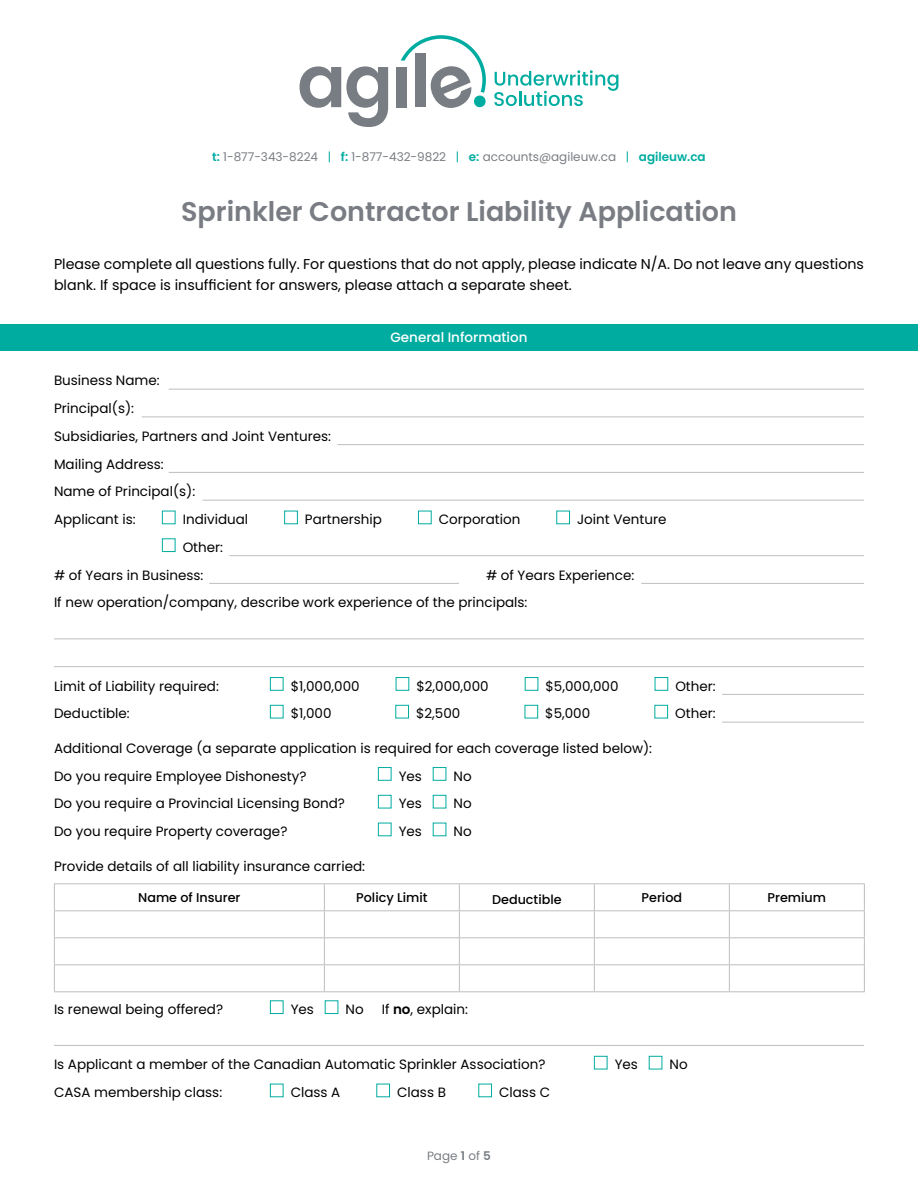
<style>
.page{position:relative;width:918px;height:1188px;background:#fff}
.page>*{position:absolute;margin:0;border:0;box-sizing:border-box;transform-origin:0 0}
.t1{font:600 27px "Poppins";color:#797d83}
.t2{font:14.25px/21px "Poppins";color:#000}
.t3{font:13.5px "Poppins";color:#000}
.t4{font:500 13.5px "Poppins";color:#fff}
.t5{font:500 12.75px "Poppins";color:#000}
.t6{font:12px "Poppins";color:#797d83}
.s1{font-weight:600;color:#00aca0}
.s2{color:#00aca0}
.s3{font-weight:600}
</style>
<div class="page">
<svg style="left:494px;top:70px;width:124px;height:36px"></svg>
<svg style="left:300px;top:66px;width:88px;height:61px"></svg>
<div style="left:396px;top:67px;width:10px;height:40px;background:#787d83"></div>
<svg style="left:401px;top:35px;width:85px;height:73px"></svg>
<div style="left:0;top:324px;width:918px;height:27px;background:#00aca0"></div>
<hr style="left:169px;top:389px;width:695px;height:1px;background:#bcbec0">
<hr style="left:142px;top:417px;width:722px;height:1px;background:#bcbec0">
<hr style="left:338px;top:444px;width:526px;height:1px;background:#bcbec0">
<hr style="left:169px;top:472px;width:695px;height:1px;background:#bcbec0">
<hr style="left:202px;top:500px;width:662px;height:1px;background:#bcbec0">
<hr style="left:230px;top:555px;width:634px;height:1px;background:#bcbec0">
<hr style="left:209px;top:583px;width:250px;height:1px;background:#bcbec0">
<hr style="left:54px;top:639px;width:810px;height:1px;background:#bcbec0">
<hr style="left:54px;top:666px;width:810px;height:1px;background:#bcbec0">
<hr style="left:722px;top:694px;width:142px;height:1px;background:#bcbec0">
<hr style="left:722px;top:722px;width:142px;height:1px;background:#bcbec0">
<hr style="left:54px;top:1045px;width:810px;height:1px;background:#bcbec0">
<div style="left:162px;top:511px;width:14px;height:13px;background:#fff;border:1px solid #00aca0"></div>
<div style="left:284px;top:511px;width:14px;height:13px;background:#fff;border:1px solid #00aca0"></div>
<div style="left:418px;top:511px;width:14px;height:13px;background:#fff;border:1px solid #00aca0"></div>
<div style="left:556px;top:511px;width:14px;height:13px;background:#fff;border:1px solid #00aca0"></div>
<div style="left:162px;top:538px;width:14px;height:14px;background:#fff;border:1px solid #00aca0"></div>
<div style="left:270px;top:677px;width:14px;height:14px;background:#fff;border:1px solid #00aca0"></div>
<div style="left:396px;top:677px;width:13px;height:14px;background:#fff;border:1px solid #00aca0"></div>
<div style="left:525px;top:677px;width:13px;height:14px;background:#fff;border:1px solid #00aca0"></div>
<div style="left:655px;top:677px;width:13px;height:14px;background:#fff;border:1px solid #00aca0"></div>
<div style="left:270px;top:705px;width:14px;height:13px;background:#fff;border:1px solid #00aca0"></div>
<div style="left:395px;top:705px;width:14px;height:13px;background:#fff;border:1px solid #00aca0"></div>
<div style="left:525px;top:705px;width:13px;height:13px;background:#fff;border:1px solid #00aca0"></div>
<div style="left:654px;top:705px;width:14px;height:13px;background:#fff;border:1px solid #00aca0"></div>
<div style="left:378px;top:767px;width:14px;height:14px;background:#fff;border:1px solid #00aca0"></div>
<div style="left:433px;top:767px;width:13px;height:14px;background:#fff;border:1px solid #00aca0"></div>
<div style="left:378px;top:795px;width:14px;height:13px;background:#fff;border:1px solid #00aca0"></div>
<div style="left:433px;top:795px;width:13px;height:13px;background:#fff;border:1px solid #00aca0"></div>
<div style="left:378px;top:823px;width:14px;height:13px;background:#fff;border:1px solid #00aca0"></div>
<hr style="left:54px;top:883px;width:270px;height:1px;background:#bcbec0">
<hr style="left:324px;top:883px;width:135px;height:1px;background:#bcbec0">
<hr style="left:459px;top:883px;width:135px;height:1px;background:#bcbec0">
<hr style="left:594px;top:883px;width:135px;height:1px;background:#bcbec0">
<hr style="left:729px;top:883px;width:136px;height:1px;background:#bcbec0">
<hr style="left:54px;top:910px;width:270px;height:1px;background:#bcbec0">
<hr style="left:324px;top:910px;width:135px;height:1px;background:#bcbec0">
<hr style="left:459px;top:910px;width:135px;height:1px;background:#bcbec0">
<hr style="left:594px;top:910px;width:135px;height:1px;background:#bcbec0">
<hr style="left:729px;top:910px;width:136px;height:1px;background:#bcbec0">
<hr style="left:54px;top:937px;width:270px;height:1px;background:#bcbec0">
<hr style="left:324px;top:937px;width:135px;height:1px;background:#bcbec0">
<hr style="left:459px;top:937px;width:135px;height:1px;background:#bcbec0">
<hr style="left:594px;top:937px;width:135px;height:1px;background:#bcbec0">
<hr style="left:729px;top:937px;width:136px;height:1px;background:#bcbec0">
<hr style="left:54px;top:964px;width:270px;height:1px;background:#bcbec0">
<svg style="left:54px;top:884px;width:1px;height:107px"></svg>
<hr style="left:324px;top:964px;width:135px;height:1px;background:#bcbec0">
<svg style="left:324px;top:884px;width:1px;height:107px"></svg>
<hr style="left:459px;top:964px;width:135px;height:1px;background:#bcbec0">
<svg style="left:459px;top:884px;width:1px;height:107px"></svg>
<hr style="left:594px;top:964px;width:135px;height:1px;background:#bcbec0">
<svg style="left:594px;top:884px;width:1px;height:107px"></svg>
<hr style="left:729px;top:964px;width:136px;height:1px;background:#bcbec0">
<svg style="left:729px;top:884px;width:1px;height:107px"></svg>
<svg style="left:864px;top:884px;width:1px;height:107px"></svg>
<hr style="left:54px;top:991px;width:270px;height:1px;background:#bcbec0">
<hr style="left:324px;top:991px;width:135px;height:1px;background:#bcbec0">
<hr style="left:459px;top:991px;width:135px;height:1px;background:#bcbec0">
<hr style="left:594px;top:991px;width:135px;height:1px;background:#bcbec0">
<hr style="left:729px;top:991px;width:136px;height:1px;background:#bcbec0">
<div style="left:270px;top:1000px;width:14px;height:14px;background:#fff;border:1px solid #00aca0"></div>
<div style="left:325px;top:1000px;width:13px;height:14px;background:#fff;border:1px solid #00aca0"></div>
<div style="left:594px;top:1056px;width:14px;height:13px;background:#fff;border:1px solid #00aca0"></div>
<div style="left:649px;top:1056px;width:13px;height:13px;background:#fff;border:1px solid #00aca0"></div>
<div style="left:270px;top:1084px;width:14px;height:13px;background:#fff;border:1px solid #00aca0"></div>
<div style="left:376px;top:1084px;width:14px;height:13px;background:#fff;border:1px solid #00aca0"></div>
<div style="left:478px;top:1084px;width:14px;height:13px;background:#fff;border:1px solid #00aca0"></div>
<hr style="left:641px;top:583px;width:223px;height:1px;background:#bcbec0">
<p class="t6" style="left:212px;top:150px;width:495px"><span class="s1">t:</span> 1-877-343-8224 <span class="s2">|</span> <span class="s1">f:</span> 1-877-432-9822 <span class="s2">|</span> <span class="s1">e:</span> accounts@agileuw.ca <span class="s2">|</span> <span class="s1">agileuw.ca</span></p>
<p class="t1" style="left:181px;top:195px;width:557px">Sprinkler Contractor Liability Application</p>
<p class="t2" style="left:54px;top:253px;width:812px">Please complete all questions fully. For questions that do not apply, please indicate N/A. Do not leave any questions blank. If space is insufficient for answers, please attach a separate sheet.</p>
<p class="t4" style="left:390px;top:329px;width:139px">General Information</p>
<p class="t3" style="left:54px;top:373px;width:107px">Business Name:</p>
<p class="t3" style="left:54px;top:401px;width:82px">Principal(s):</p>
<p class="t3" style="left:54px;top:428px;width:279px">Subsidiaries, Partners and Joint Ventures:</p>
<p class="t3" style="left:54px;top:456px;width:111px">Mailing Address:</p>
<p class="t3" style="left:54px;top:484px;width:143px">Name of Principal(s):</p>
<p class="t3" style="left:54px;top:512px;width:83px">Applicant is:</p>
<p class="t3" style="left:183px;top:512px;width:67px">Individual</p>
<p class="t3" style="left:305px;top:512px;width:79px">Partnership</p>
<p class="t3" style="left:439px;top:512px;width:83px">Corporation</p>
<p class="t3" style="left:577px;top:512px;width:91px">Joint Venture</p>
<p class="t3" style="left:183px;top:539px;width:42px">Other:</p>
<p class="t3" style="left:54px;top:567px;width:151px"># of Years in Business:</p>
<p class="t3" style="left:486px;top:567px;width:150px"># of Years Experience:</p>
<p class="t3" style="left:54px;top:595px;width:475px">If new operation/company, describe work experience of the principals:</p>
<p class="t3" style="left:54px;top:678px;width:166px">Limit of Liability required:</p>
<p class="t3" style="left:291px;top:678px;width:70px">$1,000,000</p>
<p class="t3" style="left:416px;top:678px;width:74px">$2,000,000</p>
<p class="t3" style="left:546px;top:678px;width:75px">$5,000,000</p>
<p class="t3" style="left:675px;top:678px;width:42px">Other:</p>
<p class="t3" style="left:54px;top:706px;width:77px">Deductible:</p>
<p class="t3" style="left:291px;top:706px;width:42px">$1,000</p>
<p class="t3" style="left:416px;top:706px;width:46px">$2,500</p>
<p class="t3" style="left:545px;top:706px;width:46px">$5,000</p>
<p class="t3" style="left:675px;top:706px;width:42px">Other:</p>
<p class="t3" style="left:54px;top:740px;width:600px">Additional Coverage (a separate application is required for each coverage listed below):</p>
<p class="t3" style="left:54px;top:768px;width:254px">Do you require Employee Dishonesty?</p>
<p class="t3" style="left:399px;top:768px;width:25px">Yes</p>
<p class="t3" style="left:454px;top:768px;width:20px">No</p>
<p class="t3" style="left:54px;top:796px;width:292px">Do you require a Provincial Licensing Bond?</p>
<p class="t3" style="left:399px;top:796px;width:25px">Yes</p>
<p class="t3" style="left:454px;top:796px;width:20px">No</p>
<p class="t3" style="left:54px;top:824px;width:235px">Do you require Property coverage?</p>
<p class="t3" style="left:399px;top:824px;width:25px">Yes</p>
<p class="t3" style="left:454px;top:824px;width:20px">No</p>
<p class="t3" style="left:54px;top:858px;width:313px">Provide details of all liability insurance carried:</p>
<p class="t5" style="left:138px;top:891px;width:104px">Name of Insurer</p>
<p class="t5" style="left:356px;top:891px;width:73px">Policy Limit</p>
<p class="t5" style="left:492px;top:892px;width:71px">Deductible</p>
<p class="t5" style="left:642px;top:891px;width:42px">Period</p>
<p class="t5" style="left:768px;top:891px;width:60px">Premium</p>
<p class="t3" style="left:54px;top:1001px;width:171px">Is renewal being offered?</p>
<p class="t3" style="left:291px;top:1001px;width:25px">Yes</p>
<p class="t3" style="left:346px;top:1001px;width:20px">No</p>
<p class="t3" style="left:382px;top:1001px;width:88px">If <span class="s3">no</span>, explain:</p>
<p class="t3" style="left:54px;top:1057px;width:493px">Is Applicant a member of the Canadian Automatic Sprinkler Association?</p>
<p class="t3" style="left:615px;top:1057px;width:25px">Yes</p>
<p class="t3" style="left:670px;top:1057px;width:20px">No</p>
<p class="t3" style="left:54px;top:1085px;width:170px">CASA membership class:</p>
<p class="t3" style="left:291px;top:1085px;width:51px">Class A</p>
<p class="t3" style="left:397px;top:1085px;width:50px">Class B</p>
<p class="t3" style="left:499px;top:1085px;width:52px">Class C</p>
<p class="t6" style="left:427px;top:1149px;width:65px">Page <span class="s3">1</span> of <span class="s3">5</span></p>
</div>
